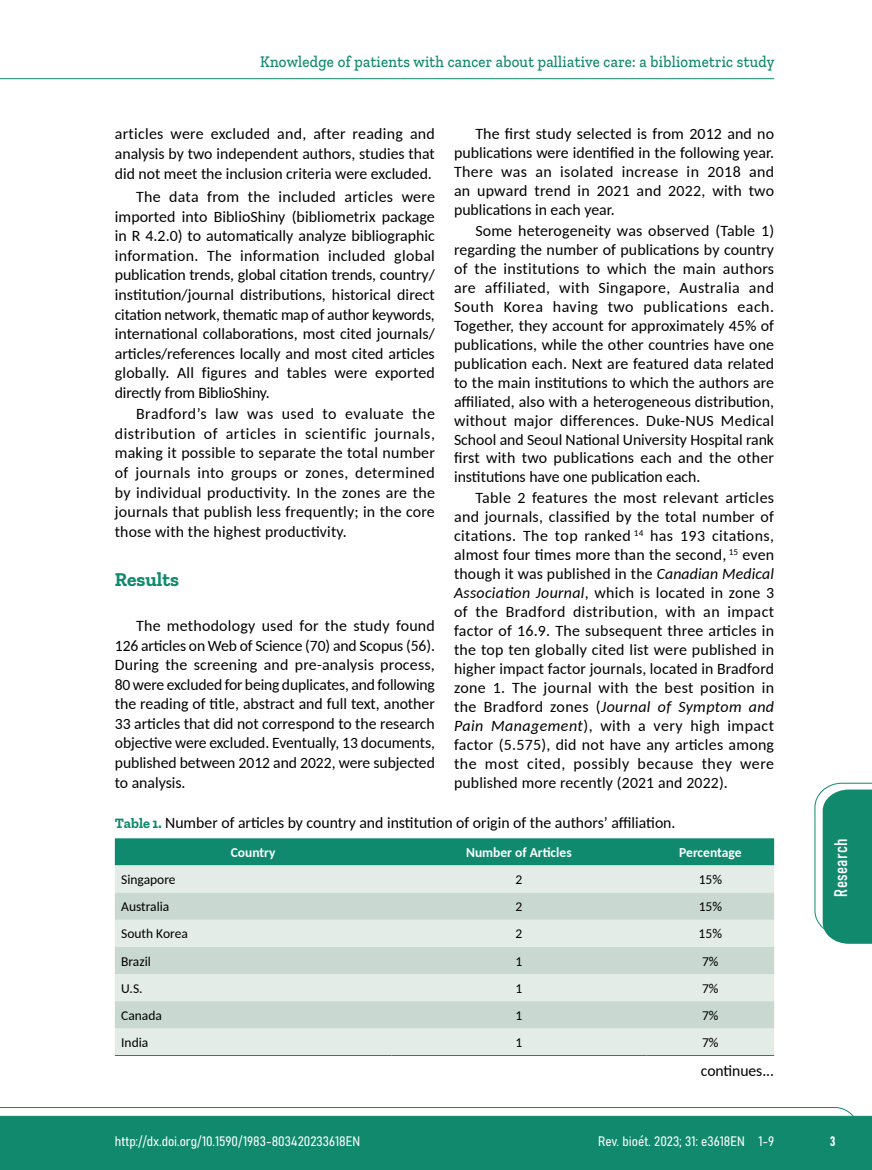
<style>
.page{position:relative;width:872px;height:1170px;background:#fff}
.page>*{position:absolute;margin:0;border:0;box-sizing:border-box;transform-origin:0 0}
.t1{font:700 19.5px "Zilla Slab";color:#108a6e}
.t2{font:18px "Bahnschrift";letter-spacing:.02em;color:#fff}
.t3{font:500 16.5px "Zilla Slab";letter-spacing:.02em;color:#10896d;scale:.9 1}
.t4{font:15.75px/18.9px "Carlito";color:#000;text-align:justify}
.t5{font:13.5px "Bahnschrift";color:#fff}
.t6{font:13.5px "Carlito";color:#000}
.t7{font:700 13.5px "Carlito";color:#fff}
.s1{font-style:italic}
.s2{font-family:"Zilla Slab";font-weight:700;font-size:14.25px;color:#108a6e}
</style>
<div class="page">
<svg style="left:0;top:1107px;width:859px;height:62px;background:#2e977f"></svg>
<hr style="left:0;top:78px;width:774px;height:1px;background:#10896d">
<div style="left:115px;top:838px;width:659px;height:27px;background:#108a6e"></div>
<div style="left:115px;top:865px;width:659px;height:190px;background:#e4ece8"></div>
<svg style="left:115px;top:892px;width:659px;height:136px;background:#d4e0da"></svg>
<hr style="left:115px;top:1055px;width:276px;height:1px;background:#108a6e">
<hr style="left:391px;top:1055px;width:255px;height:1px;background:#108a6e">
<hr style="left:646px;top:1055px;width:128px;height:1px;background:#108a6e">
<svg style="left:814px;top:782px;width:58px;height:161px"></svg>
<p class="t3" style="left:260px;top:53px;width:573px">Knowledge of patients with cancer about palliative care: a bibliometric study</p>
<p class="t4" style="left:115px;top:124px;width:321px;line-height:19.5px">articles were excluded and, after reading and analysis by two independent authors, studies that did not meet the inclusion criteria were excluded.</p>
<p class="t4" style="left:115px;top:186px;width:321px;line-height:19.5px;text-indent:21px">The data from the included articles were imported into BiblioShiny (bibliometrix package in R 4.2.0) to automatically analyze bibliographic information. The information included global publication trends, global citation trends, country/ institution/journal distributions, historical direct citation network, thematic map of author keywords, international collaborations, most cited journals/ articles/references locally and most cited articles globally. All figures and tables were exported directly from BiblioShiny.</p>
<p class="t4" style="left:115px;top:403px;width:322px;line-height:19.5px;text-indent:21px">Bradford’s law was used to evaluate the distribution of articles in scientific journals, making it possible to separate the total number of journals into groups or zones, determined by individual productivity. In the zones are the journals that publish less frequently; in the core those with the highest productivity.</p>
<p class="t1" style="left:115px;top:568px;width:66px">Results</p>
<p class="t4" style="left:115px;top:615px;width:321px;line-height:19.5px;text-indent:21px">The methodology used for the study found 126 articles on Web of Science (70) and Scopus (56).<br>During the screening and pre-analysis process, 80 were excluded for being duplicates, and following the reading of title, abstract and full text, another 33 articles that did not correspond to the research objective were excluded. Eventually, 13 documents, published between 2012 and 2022, were subjected to analysis.</p>
<p class="t4" style="left:454px;top:124px;width:321px;text-indent:21px">The first study selected is from 2012 and no publications were identified in the following year.<br>There was an isolated increase in 2018 and an upward trend in 2021 and 2022, with two publications in each year.</p>
<p class="t4" style="left:454px;top:221px;width:322px;text-indent:21px">Some heterogeneity was observed (Table 1) regarding the number of publications by country of the institutions to which the main authors are affiliated, with Singapore, Australia and South Korea having two publications each.<br>Together, they account for approximately 45% of publications, while the other countries have one publication each. Next are featured data related to the main institutions to which the authors are affiliated, also with a heterogeneous distribution, without major differences. Duke-NUS Medical School and Seoul National University Hospital rank first with two publications each and the other institutions have one publication each.</p>
<p class="t4" style="left:454px;top:488px;width:321px;text-indent:21px">Table 2 features the most relevant articles and journals, classified by the total number of citations. The top ranked <sup>14</sup> has 193 citations, almost four times more than the second, <sup>15</sup> even though it was published in the <span class="s1">Canadian Medical Association Journal</span>, which is located in zone 3 of the Bradford distribution, with an impact factor of 16.9. The subsequent three articles in the top ten globally cited list were published in higher impact factor journals, located in Bradford zone 1. The journal with the best position in the Bradford zones (<span class="s1">Journal of Symptom and Pain Management</span>), with a very high impact factor (5.575), did not have any articles among the most cited, possibly because they were published more recently (2021 and 2022).</p>
<p class="t4" style="left:115px;top:812px;width:562px"><span class="s2">Table 1.</span> Number of articles by country and institution of origin of the authors’ affiliation.</p>
<p class="t7" style="left:231px;top:843px;width:46px">Country</p>
<p class="t7" style="left:466px;top:843px;width:107px">Number of Articles</p>
<p class="t7" style="left:679px;top:843px;width:64px">Percentage</p>
<p class="t6" style="left:121px;top:870px;width:56px">Singapore</p>
<p class="t6" style="left:515px;top:870px;width:8px">2</p>
<p class="t6" style="left:698px;top:870px;width:25px">15%</p>
<p class="t6" style="left:121px;top:897px;width:50px">Australia</p>
<p class="t6" style="left:515px;top:897px;width:8px">2</p>
<p class="t6" style="left:698px;top:897px;width:25px">15%</p>
<p class="t6" style="left:121px;top:924px;width:68px">South Korea</p>
<p class="t6" style="left:515px;top:924px;width:8px">2</p>
<p class="t6" style="left:698px;top:924px;width:25px">15%</p>
<p class="t6" style="left:121px;top:951px;width:31px">Brazil</p>
<p class="t6" style="left:515px;top:951px;width:8px">1</p>
<p class="t6" style="left:702px;top:951px;width:18px">7%</p>
<p class="t6" style="left:121px;top:978px;width:23px">U.S.</p>
<p class="t6" style="left:515px;top:978px;width:8px">1</p>
<p class="t6" style="left:702px;top:978px;width:18px">7%</p>
<p class="t6" style="left:121px;top:1006px;width:42px">Canada</p>
<p class="t6" style="left:515px;top:1006px;width:8px">1</p>
<p class="t6" style="left:702px;top:1006px;width:18px">7%</p>
<p class="t6" style="left:121px;top:1033px;width:29px">India</p>
<p class="t6" style="left:515px;top:1033px;width:8px">1</p>
<p class="t6" style="left:702px;top:1033px;width:18px">7%</p>
<p class="t4" style="left:701px;top:1060px;width:75px">continues...</p>
<p class="t2" style="left:827px;top:896px;width:59px;rotate:-90deg">Research</p>
<p class="t5" style="left:115px;top:1131px;width:247px">http://dx.doi.org/10.1590/1983-803420233618EN</p>
<p class="t5" style="left:598px;top:1131px;width:177px">Rev. bioét. 2023; 31: e3618EN 1-9</p>
<p class="t5" style="left:830px;top:1130px;width:7px">3</p>
</div>
